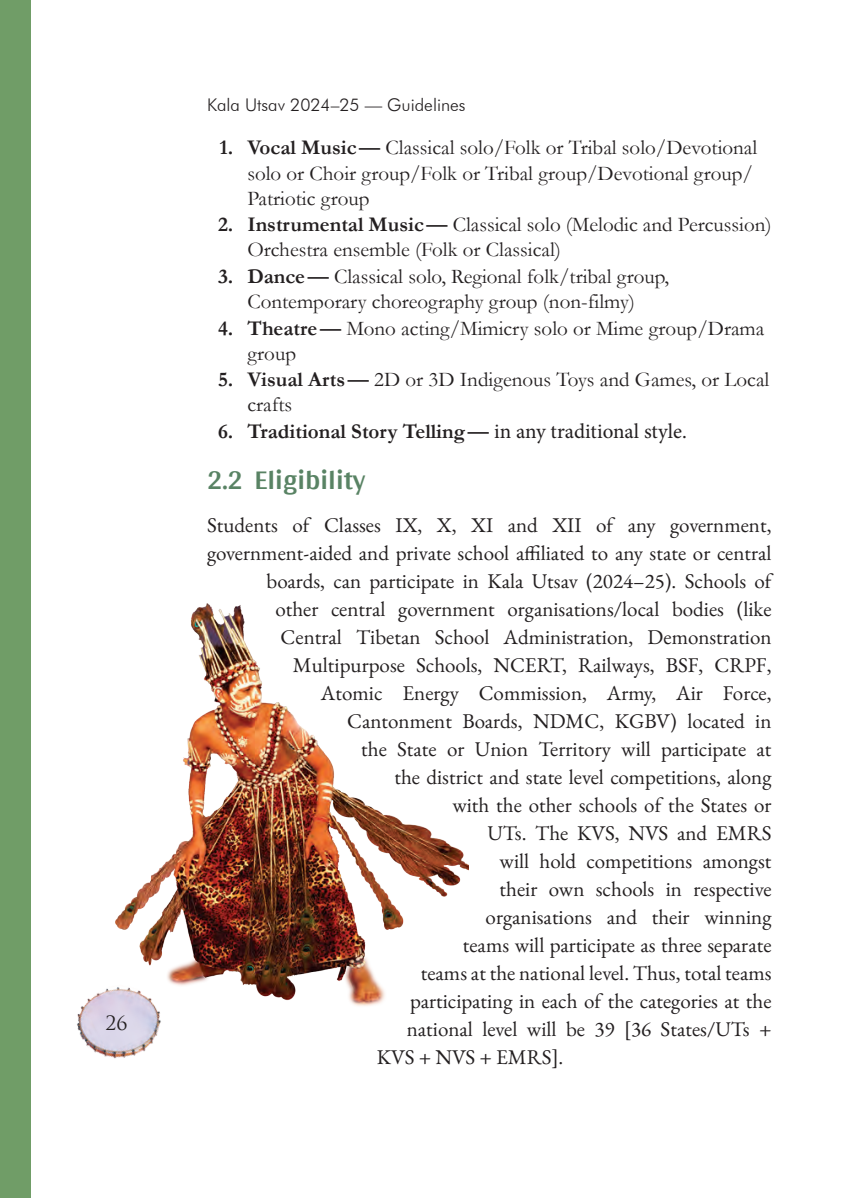
<style>
.page{position:relative;width:851px;height:1198px;background:#fff}
.page>*{position:absolute;margin:0;border:0;box-sizing:border-box;transform-origin:0 0}
.t1{font:700 28px "Arya";color:#598364}
.t2{font:21px "EB Garamond";color:#231f20}
.t3{font:21px/25.2px "Garamond";color:#231f20}
.t4{font:700 21px "Garamond";color:#231f20}
.t5{font:19.25px "Trajan Pro";color:#231f20}
.t6{font:300 17.5px "Futura BT";color:#231f20}
.s1{font-weight:700}
.s2{font-family:"Minion Pro";font-weight:400}
</style>
<div class="page">
<div style="left:0;top:0;width:31px;height:1198px;background:#709d67"></div>
<img style="left:77px;top:988px;width:84px;height:71px">
<img style="left:116px;top:603px;width:352px;height:414px">
<p class="t5" style="left:105px;top:1011px;width:23px">26</p>
<p class="t6" style="left:207px;top:95px;width:260px">Kala Utsav 2024–25 — Guidelines</p>
<p class="t3" style="left:247px;top:135px;width:511px;text-indent:-28px"><span class="s1">1. Vocal Music—</span> Classical solo/Folk or Tribal solo/Devotional solo or Choir group/Folk or Tribal group/Devotional group/<br>Patriotic group</p>
<p class="t3" style="left:247px;top:212px;width:525px;text-indent:-29px"><span class="s1">2. Instrumental Music—</span> Classical solo (Melodic and Percussion)<br>Orchestra ensemble (Folk or Classical)</p>
<p class="t3" style="left:218px;top:263px;width:452px;text-align:center"><span class="s1">3. Dance—</span> Classical solo, Regional folk/tribal group,<br>Contemporary choreography group (non-filmy)</p>
<p class="t3" style="left:247px;top:315px;width:518px;text-indent:-29px"><span class="s1">4. Theatre—</span> Mono acting/Mimicry solo or Mime group/Drama group</p>
<p class="t3" style="left:247px;top:367px;width:523px;text-indent:-29px"><span class="s1">5. Visual Arts—</span> 2D or 3D Indigenous Toys and Games, or Local crafts</p>
<p class="t4" style="left:218px;top:417px;width:470px">6. Traditional Story Telling— <span class="s2">in any traditional style.</span></p>
<h1 class="t1" style="left:207px;top:462px;width:160px">2.2 Eligibility</h1>
<p class="t2" style="left:207px;top:512px;width:565px">Students of Classes IX, X, XI and XII of any government,</p>
<p class="t2" style="left:207px;top:540px;width:565px">government-aided and private school affiliated to any state or central</p>
<p class="t2" style="left:266px;top:568px;width:506px">boards, can participate in Kala Utsav (2024–25). Schools of</p>
<p class="t2" style="left:275px;top:596px;width:497px">other central government organisations/local bodies (like</p>
<p class="t2" style="left:280px;top:624px;width:492px">Central Tibetan School Administration, Demonstration</p>
<p class="t2" style="left:293px;top:652px;width:480px">Multipurpose Schools, NCERT, Railways, BSF, CRPF,</p>
<p class="t2" style="left:321px;top:680px;width:452px">Atomic Energy Commission, Army, Air Force,</p>
<p class="t2" style="left:347px;top:708px;width:425px">Cantonment Boards, NDMC, KGBV) located in</p>
<p class="t2" style="left:361px;top:736px;width:411px">the State or Union Territory will participate at</p>
<p class="t2" style="left:394px;top:764px;width:378px">the district and state level competitions, along</p>
<p class="t2" style="left:452px;top:792px;width:320px">with the other schools of the States or</p>
<p class="t2" style="left:487px;top:820px;width:285px">UTs. The KVS, NVS and EMRS</p>
<p class="t2" style="left:499px;top:848px;width:273px">will hold competitions amongst</p>
<p class="t2" style="left:499px;top:876px;width:273px">their own schools in respective</p>
<p class="t2" style="left:485px;top:903px;width:287px">organisations and their winning</p>
<p class="t2" style="left:462px;top:931px;width:310px">teams will participate as three separate</p>
<p class="t2" style="left:420px;top:959px;width:352px">teams at the national level. Thus, total teams</p>
<p class="t2" style="left:410px;top:987px;width:362px">participating in each of the categories at the</p>
<p class="t2" style="left:406px;top:1015px;width:366px">national level will be 39 [36 States/UTs +</p>
<p class="t2" style="left:377px;top:1043px;width:188px">KVS + NVS + EMRS].</p>
</div>
